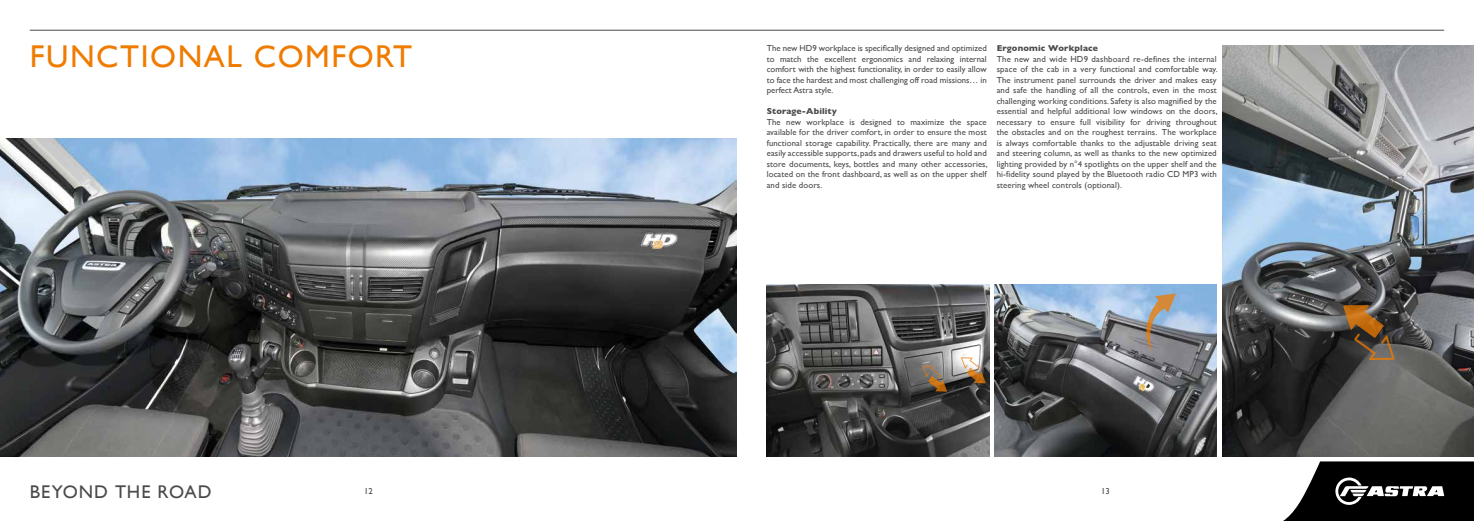
<style>
.page{position:relative;width:1474px;height:521px;background:#fff}
.page>*{position:absolute;margin:0;border:0;box-sizing:border-box;transform-origin:0 0}
.t1{font:31.5px "Gill Sans";letter-spacing:.05em;color:#ef7b00}
.t2{font:18.38px "Gill Sans";letter-spacing:.055em;color:#4a4a49}
.t3{font:8.75px/10.5px "Gill Sans";letter-spacing:.01em;color:#4a4a49;text-align:justify}
.t4{font:700 8.75px "Gill Sans";letter-spacing:.015em;color:#4a4a49}
</style>
<div class="page">
<img style="left:0;top:139px;width:737px;height:317px">
<hr style="left:30px;top:30px;width:1414px;height:1px;background:#4a4a49">
<svg style="left:1283px;top:461px;width:190px;height:60px"></svg>
<img style="left:1222px;top:45px;width:251px;height:411px">
<img style="left:994px;top:284px;width:222px;height:172px">
<img style="left:766px;top:284px;width:223px;height:172px">
<svg style="left:1137px;top:293px;width:38px;height:59px;background:#999898"></svg>
<svg style="left:1343px;top:305px;width:51px;height:55px;background:#6a4e30"></svg>
<svg style="left:922px;top:365px;width:25px;height:27px"></svg>
<svg style="left:960px;top:357px;width:25px;height:26px"></svg>
<h1 class="t1" style="left:30px;top:43px;width:384px">FUNCTIONAL COMFORT</h1>
<p class="t3" style="left:766px;top:43px;width:221px">The new HD9 workplace is specifically designed and optimized to match the excellent ergonomics and relaxing internal comfort with the highest functionality, in order to easily allow to face the hardest and most challenging off road missions… in perfect Astra style.</p>
<p class="t4" style="left:766px;top:108px;width:72px">Storage-Ability</p>
<p class="t3" style="left:766px;top:117px;width:222px">The new workplace is designed to maximize the space available for the driver comfort, in order to ensure the most functional storage capability. Practically, there are many and easily accessible supports, pads and drawers useful to hold and store documents, keys, bottles and many other accessories, located on the front dashboard, as well as on the upper shelf and side doors.</p>
<p class="t4" style="left:996px;top:45px;width:103px">Ergonomic Workplace</p>
<p class="t3" style="left:996px;top:54px;width:222px">The new and wide HD9 dashboard re-defines the internal space of the cab in a very functional and comfortable way.<br>The instrument panel surrounds the driver and makes easy and safe the handling of all the controls, even in the most challenging working conditions. Safety is also magnified by the essential and helpful additional low windows on the doors, necessary to ensure full visibility for driving throughout the obstacles and on the roughest terrains. The workplace is always comfortable thanks to the adjustable driving seat and steering column, as well as thanks to the new optimized lighting provided by n°4 spotlights on the upper shelf and the hi-fidelity sound played by the Bluetooth radio CD MP3 with steering wheel controls (optional).</p>
<h2 class="t2" style="left:30px;top:484px;width:183px">BEYOND THE ROAD</h2>
<p class="t3" style="left:364px;top:487px;width:10px">12</p>
<p class="t3" style="left:1101px;top:487px;width:10px">13</p>
</div>
